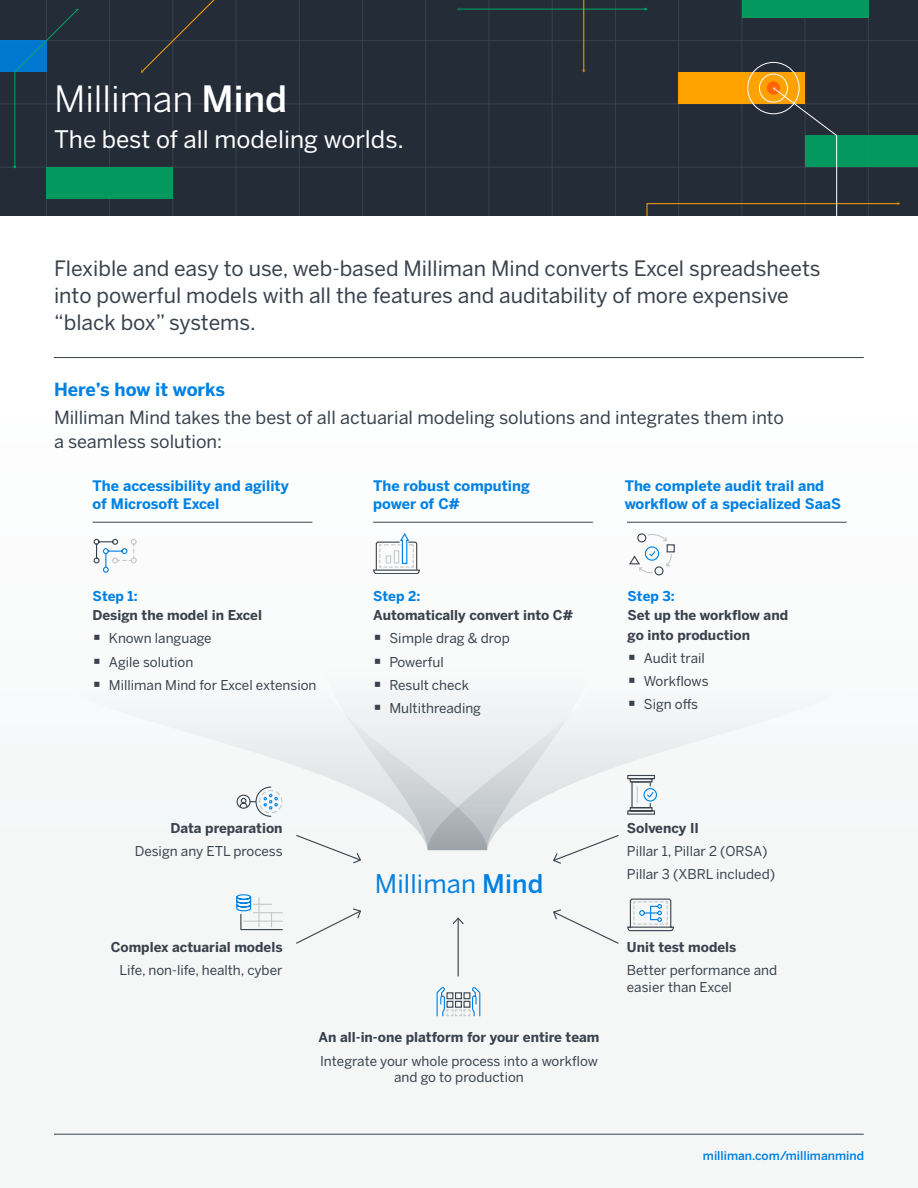
<style>
.page{position:relative;width:918px;height:1188px;background:#fff}
.page>*{position:absolute;margin:0;border:0;box-sizing:border-box;transform-origin:0 0}
.t1{font:36px "Benton Sans";color:#fff}
.t2{font:25.5px "Benton Sans";letter-spacing:.005em;color:#0081e3}
.t3{font:24px "Benton Sans";color:#fff}
.t4{font:21px/27px "Benton Sans";color:#39424d}
.t5{font:18px/24px "Benton Sans";color:#39424d}
.t6{font:700 18px "Benton Sans";color:#0081e3}
.t7{font:700 14.4px/18px "Benton Sans";color:#0081e3}
.t8{font:13.5px/23.2px "Benton Sans";color:#39424d}
.t9{font:700 13.5px/19.5px "Benton Sans";color:#39424d}
.t10{font:700 13.5px "Benton Sans";color:#0081e3}
.t11{font:500 12px "Benton Sans";color:#0081e3}
.s1{font-weight:500}
</style>
<div class="page">
<div style="left:0;top:391px;width:918px;height:797px;background:#f5f7f7"></div>
<svg style="left:589px;top:748px;width:83px;height:62px"></svg>
<svg style="left:488px;top:719px;width:101px;height:127px"></svg>
<svg style="left:243px;top:717px;width:245px;height:133px"></svg>
<svg style="left:436px;top:987px;width:44px;height:30px"></svg>
<div style="left:259px;top:790px;width:23px;height:23px;border:1px dashed #c6c9ca;border-radius:50%"></div>
<svg style="left:236px;top:786px;width:42px;height:31px"></svg>
<svg style="left:236px;top:894px;width:47px;height:37px"></svg>
<div style="left:627px;top:810px;width:28px;height:5px;border:1px solid #39424d"></div>
<hr style="left:631px;top:782px;width:2px;height:25px;background:#39424d">
<div style="left:627px;top:775px;width:28px;height:4px;border:1px solid #39424d"></div>
<svg style="left:632px;top:781px;width:25px;height:27px"></svg>
<svg style="left:627px;top:898px;width:47px;height:34px"></svg>
<svg style="left:0;top:0;width:918px;height:216px;background:#26353a"></svg>
<div style="left:748px;top:62px;width:51px;height:52px;border:1px solid #fff;border-radius:50%"></div>
<svg style="left:93px;top:538px;width:44px;height:35px"></svg>
<svg style="left:373px;top:533px;width:47px;height:41px"></svg>
<svg style="left:629px;top:533px;width:46px;height:43px"></svg>
<hr style="left:458px;top:918px;width:1px;height:58px;background:#39424d">
<svg style="left:452px;top:917px;width:12px;height:8px"></svg>
<svg style="left:553px;top:909px;width:66px;height:35px"></svg>
<svg style="left:552px;top:834px;width:67px;height:30px"></svg>
<hr style="left:54px;top:357px;width:810px;height:1px;background:#39424d">
<hr style="left:93px;top:522px;width:219px;height:1px;background:#39424d">
<hr style="left:373px;top:522px;width:220px;height:1px;background:#39424d">
<hr style="left:627px;top:522px;width:220px;height:1px;background:#39424d">
<hr style="left:54px;top:1134px;width:810px;height:1px;background:#39424d">
<svg style="left:295px;top:834px;width:67px;height:30px"></svg>
<svg style="left:296px;top:908px;width:65px;height:36px"></svg>
<h1 class="t1" style="left:54px;top:77px;width:235px">Milliman <span class="s1">Mind</span></h1>
<h3 class="t3" style="left:54px;top:125px;width:351px">The best of all modeling worlds.</h3>
<h3 class="t4" style="left:54px;top:255px;width:768px">Flexible and easy to use, web-based Milliman Mind converts Excel spreadsheets into powerful models with all the features and auditability of more expensive “black box” systems.</h3>
<h3 class="t6" style="left:54px;top:378px;width:173px">Here’s how it works</h3>
<h3 class="t5" style="left:54px;top:405px;width:732px">Milliman Mind takes the best of all actuarial modeling solutions and integrates them into a seamless solution:</h3>
<p class="t7" style="left:93px;top:477px;width:198px">The accessibility and agility of Microsoft Excel</p>
<p class="t7" style="left:373px;top:477px;width:158px">The robust computing power of C#</p>
<p class="t7" style="left:625px;top:477px;width:218px">The complete audit trail and workflow of a specialized SaaS</p>
<p class="t10" style="left:93px;top:587px;width:47px">Step 1:</p>
<p class="t9" style="left:93px;top:606px;width:171px">Design the model in Excel</p>
<p class="t8" style="left:109px;top:627px;width:209px">Known language<br>Agile solution<br>Milliman Mind for Excel extension</p>
<p class="t10" style="left:373px;top:587px;width:49px">Step 2:</p>
<p class="t9" style="left:373px;top:606px;width:201px">Automatically convert into C#</p>
<p class="t8" style="left:389px;top:627px;width:122px">Simple drag &amp; drop<br>Powerful<br>Result check<br>Multithreading</p>
<p class="t10" style="left:628px;top:587px;width:49px">Step 3:</p>
<p class="t9" style="left:628px;top:606px;width:162px">Set up the workflow and go into production</p>
<p class="t8" style="left:644px;top:646px;width:66px">Audit trail<br>Workflows<br>Sign offs</p>
<p class="t9" style="left:170px;top:818px;width:114px">Data preparation</p>
<p class="t8" style="left:135px;top:840px;width:149px">Design any ETL process</p>
<p class="t9" style="left:111px;top:937px;width:173px">Complex actuarial models</p>
<p class="t8" style="left:119px;top:959px;width:165px">Life, non-life, health, cyber</p>
<h2 class="t2" style="left:375px;top:868px;width:170px">Milliman <span class="s1">Mind</span></h2>
<p class="t9" style="left:319px;top:1028px;width:282px">An all-in-one platform for your entire team</p>
<p class="t8" style="left:320px;top:1053px;width:279px;line-height:16.5px;text-align:center">Integrate your whole process into a workflow and go to production</p>
<p class="t9" style="left:627px;top:818px;width:73px">Solvency II</p>
<p class="t8" style="left:627px;top:840px;width:150px">Pillar 1, Pillar 2 (ORSA)<br>Pillar 3 (XBRL included)</p>
<p class="t9" style="left:627px;top:937px;width:111px">Unit test models</p>
<p class="t8" style="left:627px;top:962px;width:152px;line-height:16.5px">Better performance and easier than Excel</p>
<p class="t11" style="left:703px;top:1148px;width:163px">milliman.com/millimanmind</p>
</div>
